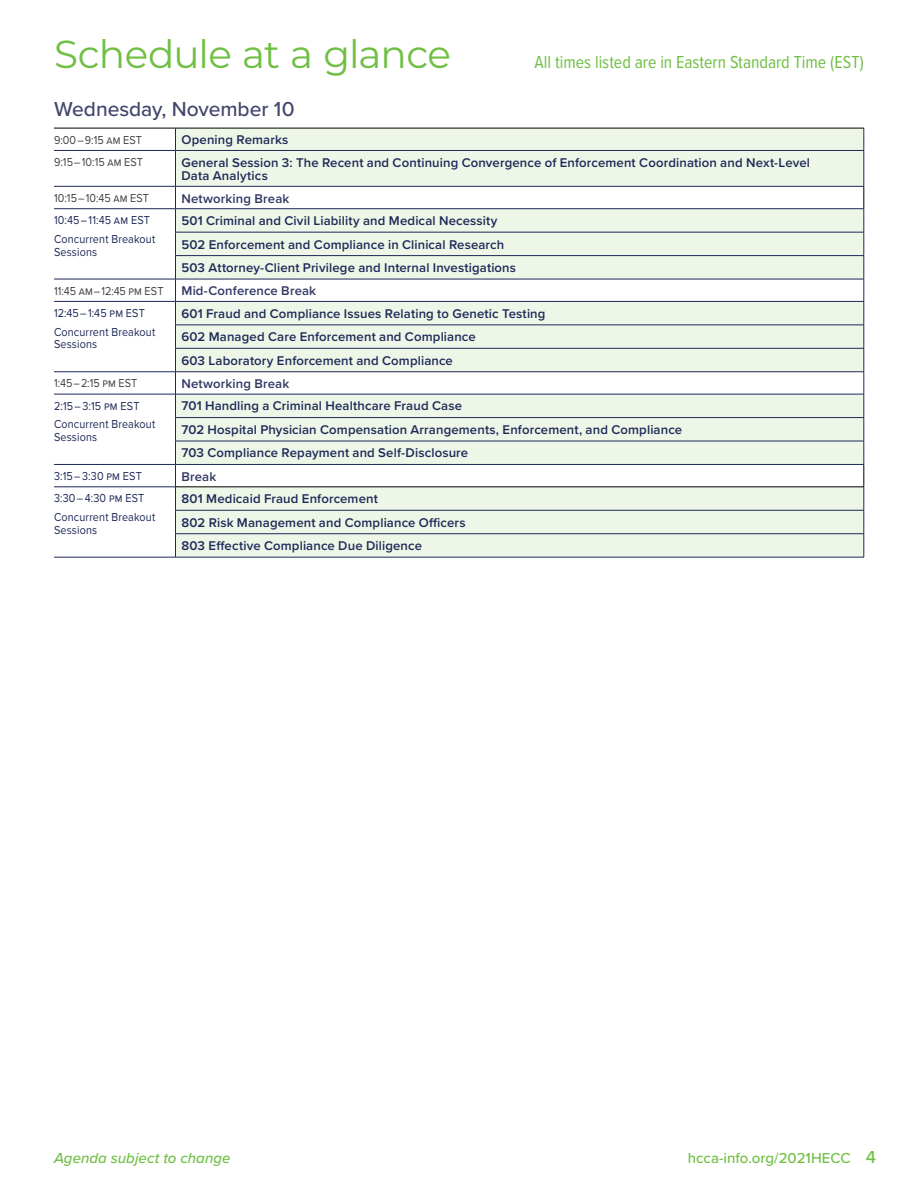
<style>
.page{position:relative;width:918px;height:1188px;background:#fff}
.page>*{position:absolute;margin:0;border:0;box-sizing:border-box;transform-origin:0 0}
.t1{font:39px "Montserrat";letter-spacing:-.02em;color:#70bf44}
.t2{font:500 21px "Proxima Nova";letter-spacing:-.005em;color:#42456c}
.t3{font:18px "Proxima Nova Cond";color:#70bf44}
.t4{font:500 15px "Proxima Nova";color:#70bf44}
.t5{font:italic 500 15px "Proxima Nova";letter-spacing:.005em;color:#70bf44}
.t6{font:600 13.2px/23.4px "Proxima Nova";letter-spacing:.01em;color:#1e2957}
.t7{font:600 13.2px "Proxima Nova";letter-spacing:.01em;color:#303761}
.t8{font:12px/18.8px "Proxima Nova";letter-spacing:.015em;color:#1e2957;scale:.9 1}
.t9{font:12px "Proxima Nova";letter-spacing:.01em;color:#414042;scale:.9 1}
.s1{font-size:18px}
</style>
<div class="page">
<svg style="left:176px;top:129px;width:688px;height:428px;fill:#eef6e8"></svg>
<svg style="left:864px;top:128px;width:1px;height:22px"></svg>
<hr style="left:864px;top:151px;width:1px;height:35px;background:#1e2957">
<hr style="left:54px;top:128px;width:122px;height:1px;background:#000">
<hr style="left:176px;top:128px;width:688px;height:1px;background:#000">
<hr style="left:54px;top:150px;width:122px;height:1px;background:#1e2957">
<hr style="left:54px;top:186px;width:122px;height:1px;background:#1e2957">
<hr style="left:54px;top:208px;width:122px;height:1px;background:#1e2957">
<hr style="left:54px;top:279px;width:122px;height:1px;background:#1e2957">
<hr style="left:54px;top:301px;width:122px;height:1px;background:#1e2957">
<hr style="left:54px;top:371px;width:122px;height:1px;background:#1e2957">
<hr style="left:54px;top:394px;width:122px;height:1px;background:#1e2957">
<hr style="left:54px;top:464px;width:122px;height:1px;background:#1e2957">
<hr style="left:54px;top:487px;width:122px;height:1px;background:#1e2957">
<hr style="left:54px;top:557px;width:122px;height:1px;background:#1e2957">
<svg style="left:175px;top:128px;width:1px;height:22px"></svg>
<hr style="left:176px;top:150px;width:688px;height:1px;background:#1e2957">
<hr style="left:175px;top:151px;width:1px;height:35px;background:#1e2957">
<hr style="left:176px;top:186px;width:688px;height:1px;background:#1e2957">
<hr style="left:176px;top:208px;width:688px;height:1px;background:#1e2957">
<hr style="left:175px;top:232px;width:689px;height:1px;background:#1e2957">
<hr style="left:175px;top:255px;width:689px;height:1px;background:#1e2957">
<hr style="left:176px;top:279px;width:688px;height:1px;background:#1e2957">
<hr style="left:176px;top:301px;width:688px;height:1px;background:#1e2957">
<hr style="left:175px;top:325px;width:689px;height:1px;background:#1e2957">
<hr style="left:175px;top:348px;width:689px;height:1px;background:#1e2957">
<hr style="left:176px;top:371px;width:688px;height:1px;background:#1e2957">
<hr style="left:176px;top:394px;width:688px;height:1px;background:#1e2957">
<hr style="left:175px;top:417px;width:689px;height:1px;background:#1e2957">
<hr style="left:175px;top:441px;width:689px;height:1px;background:#1e2957">
<hr style="left:176px;top:464px;width:688px;height:1px;background:#1e2957">
<hr style="left:176px;top:487px;width:688px;height:1px;background:#000">
<hr style="left:175px;top:510px;width:689px;height:1px;background:#1e2957">
<hr style="left:175px;top:533px;width:689px;height:1px;background:#1e2957">
<svg style="left:175px;top:187px;width:1px;height:370px"></svg>
<svg style="left:864px;top:187px;width:1px;height:370px"></svg>
<hr style="left:176px;top:557px;width:688px;height:1px;background:#1e2957">
<h1 class="t1" style="left:54px;top:27px;width:399px">Schedule at a glance</h1>
<h3 class="t3" style="left:535px;top:49px;width:331px">All times listed are in Eastern Standard Time (EST)</h3>
<h2 class="t2" style="left:54px;top:93px;width:242px">Wednesday, November 10</h2>
<p class="t9" style="left:54px;top:131px;width:99px">9:00 – 9:15 am EST</p>
<p class="t6" style="left:182px;top:128px;width:108px">Opening Remarks</p>
<p class="t9" style="left:54px;top:153px;width:100px">9:15 – 10:15 am EST</p>
<p class="t6" style="left:182px;top:155px;width:630px;line-height:13.5px">General Session 3: The Recent and Continuing Convergence of Enforcement Coordination and Next-Level<br>Data Analytics</p>
<p class="t9" style="left:54px;top:189px;width:107px">10:15 – 10:45 am EST</p>
<p class="t7" style="left:182px;top:188px;width:109px">Networking Break</p>
<p class="t8" style="left:54px;top:210px;width:114px">10:45 – 11:45 am EST<br>Concurrent Breakout</p>
<p class="t8" style="left:54px;top:242px;width:50px">Sessions</p>
<p class="t6" style="left:182px;top:209px;width:336px">501 Criminal and Civil Liability and Medical Necessity<br>502 Enforcement and Compliance in Clinical Research<br>503 Attorney-Client Privilege and Internal Investigations</p>
<p class="t9" style="left:54px;top:282px;width:123px">11:45 am – 12:45 pm EST</p>
<p class="t7" style="left:182px;top:281px;width:136px">Mid-Conference Break</p>
<p class="t8" style="left:54px;top:303px;width:114px">12:45 – 1:45 pm EST<br>Concurrent Breakout</p>
<p class="t8" style="left:54px;top:334px;width:50px">Sessions</p>
<p class="t6" style="left:182px;top:301px;width:366px">601 Fraud and Compliance Issues Relating to Genetic Testing<br>602 Managed Care Enforcement and Compliance<br>603 Laboratory Enforcement and Compliance</p>
<p class="t9" style="left:54px;top:374px;width:94px">1:45 – 2:15 pm EST</p>
<p class="t7" style="left:182px;top:374px;width:109px">Networking Break</p>
<p class="t8" style="left:54px;top:396px;width:114px">2:15 – 3:15 pm EST<br>Concurrent Breakout</p>
<p class="t8" style="left:54px;top:427px;width:50px">Sessions</p>
<p class="t6" style="left:182px;top:394px;width:502px">701 Handling a Criminal Healthcare Fraud Case<br>702 Hospital Physician Compensation Arrangements, Enforcement, and Compliance<br>703 Compliance Repayment and Self-Disclosure</p>
<p class="t8" style="left:54px;top:466px;width:99px">3:15 – 3:30 pm EST</p>
<p class="t7" style="left:182px;top:467px;width:36px">Break</p>
<p class="t8" style="left:54px;top:488px;width:114px">3:30 – 4:30 pm EST<br>Concurrent Breakout</p>
<p class="t8" style="left:54px;top:520px;width:50px">Sessions</p>
<p class="t6" style="left:182px;top:487px;width:286px">801 Medicaid Fraud Enforcement<br>802 Risk Management and Compliance Officers<br>803 Effective Compliance Due Diligence</p>
<p class="t5" style="left:54px;top:1147px;width:178px">Agenda subject to change</p>
<p class="t4" style="left:688px;top:1147px;width:190px">hcca-info.org/2021HECC <span class="s1">4</span></p>
</div>
